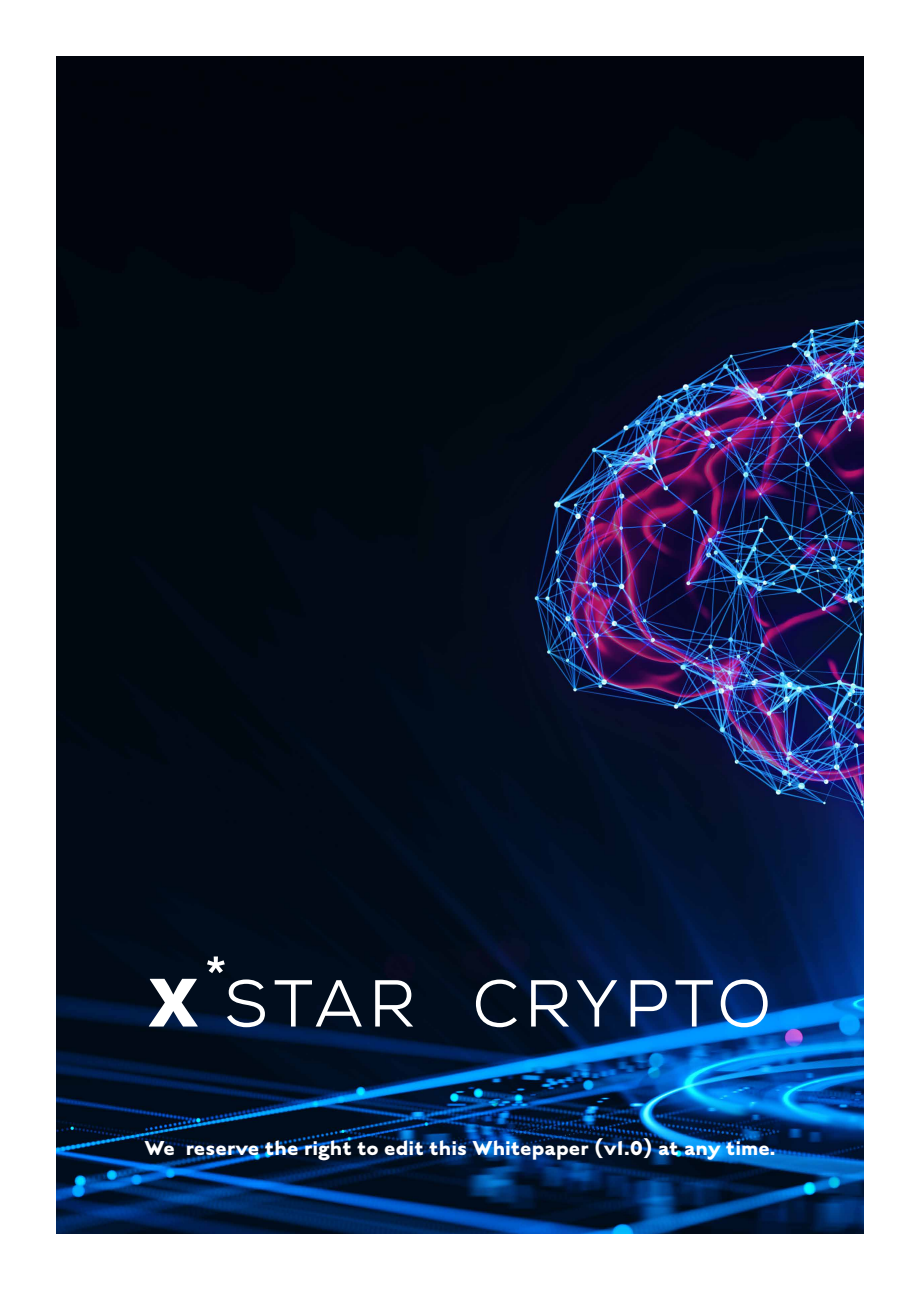
<style>
.page{position:relative;width:920px;height:1290px;background:#fff}
.page>*{position:absolute;margin:0;border:0;box-sizing:border-box;transform-origin:0 0}
.t1{font:66.15px "Nexa";letter-spacing:.08em;color:#fff}
.t2{font:66.15px "Nexa";color:#fff}
.t3{font:700 22.5px "English Grotesque";color:#fff}
.s1{font-weight:900}
</style>
<div class="page">
<img style="left:57px;top:56px;width:806px;height:1177px">
<p class="t2" style="left:203px;top:941px;width:26px">*</p>
<p class="t1" style="left:149px;top:962px;width:268px"><span class="s1">X</span> STAR</p>
<p class="t1" style="left:472px;top:962px;width:300px">CRYPTO</p>
<p class="t3" style="left:144px;top:1134px;width:633px">We reserve the right to edit this Whitepaper (v1.0) at any time.</p>
</div>
